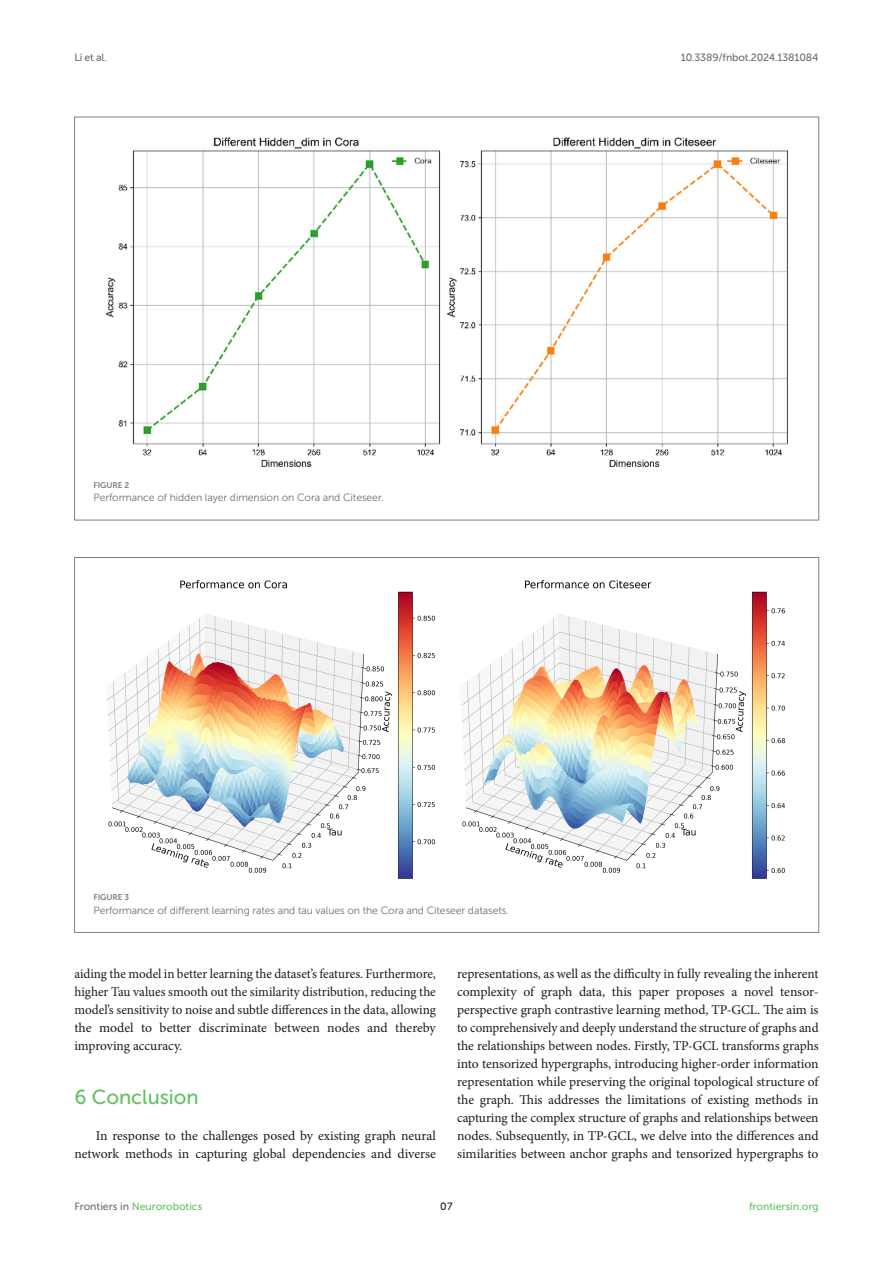
<style>
.page{position:relative;width:893px;height:1263px;background:#fff}
.page>*{position:absolute;margin:0;border:0;box-sizing:border-box;transform-origin:0 0}
.HEAD_1{font:20.25px "Museo Sans 500";color:#65c161}
.TEXT_FLUSH{font:13.5px/18px "Minion Pro";letter-spacing:-.005em;color:#1b1c1b;text-align:right}
.TEXT{font:13.5px/18px "Minion Pro";color:#1b1c1b;text-align:justify}
.FIG_LEG{font:10.5px "Museo Sans 300";letter-spacing:-.01em;color:#706f70}
.t1{font:10.5px "Museo Sans 500";color:#65c161}
.t2{font:10.5px "Museo Sans 500";letter-spacing:-.015em;color:#706f70}
.t3{font:10.5px "Museo Sans 500";color:#1b1c1b}
.FIG_HD{font:8.25px "Museo Sans 700";letter-spacing:-.01em;color:#7e7f7f}
.s1{color:#706f70}
</style>
<div class="page">
<img style="left:106px;top:137px;width:682px;height:330px">
<img style="left:107px;top:580px;width:678px;height:299px">
<p class="t2" style="left:74px;top:51px;width:34px">Li et al.</p>
<p class="t2" style="left:681px;top:51px;width:139px">10.3389/fnbot.2024.1381084</p>
<p class="FIG_HD" style="left:94px;top:480px;width:37px">FIGURE 2</p>
<p class="FIG_LEG" style="left:94px;top:492px;width:292px">Performance of hidden layer dimension on Cora and Citeseer.</p>
<p class="FIG_HD" style="left:94px;top:892px;width:37px">FIGURE 3</p>
<p class="FIG_LEG" style="left:94px;top:904px;width:417px">Performance of different learning rates and tau values on the Cora and Citeseer datasets.</p>
<p class="TEXT" style="left:74px;top:965px;width:363px">aiding the model in better learning the dataset’s features. Furthermore, higher Tau values smooth out the similarity distribution, reducing the model’s sensitivity to noise and subtle differences in the data, allowing the model to better discriminate between nodes and thereby improving accuracy.</p>
<p class="HEAD_1" style="left:74px;top:1086px;width:126px">6 Conclusion</p>
<p class="TEXT_FLUSH" style="left:74px;top:1127px;width:363px">In response to the challenges posed by existing graph neural network methods in capturing global dependencies and diverse</p>
<p class="TEXT_FLUSH" style="left:457px;top:965px;width:363px;text-align:justify">representations, as well as the difficulty in fully revealing the inherent complexity of graph data, this paper proposes a novel tensor&shy;perspective graph contrastive learning method, TP-GCL. The aim is to comprehensively and deeply understand the structure of graphs and the relationships between nodes. Firstly, TP-GCL transforms graphs into tensorized hypergraphs, introducing higher-order information representation while preserving the original topological structure of the graph. This addresses the limitations of existing methods in capturing the complex structure of graphs and relationships between nodes. Subsequently, in TP-GCL, we delve into the differences and similarities between anchor graphs and tensorized hypergraphs to</p>
<p class="t1" style="left:74px;top:1200px;width:130px"><span class="s1">Frontiers in</span> Neurorobotics</p>
<p class="t3" style="left:440px;top:1200px;width:14px">07</p>
<p class="t1" style="left:749px;top:1200px;width:71px">frontiersin.org</p>
</div>
